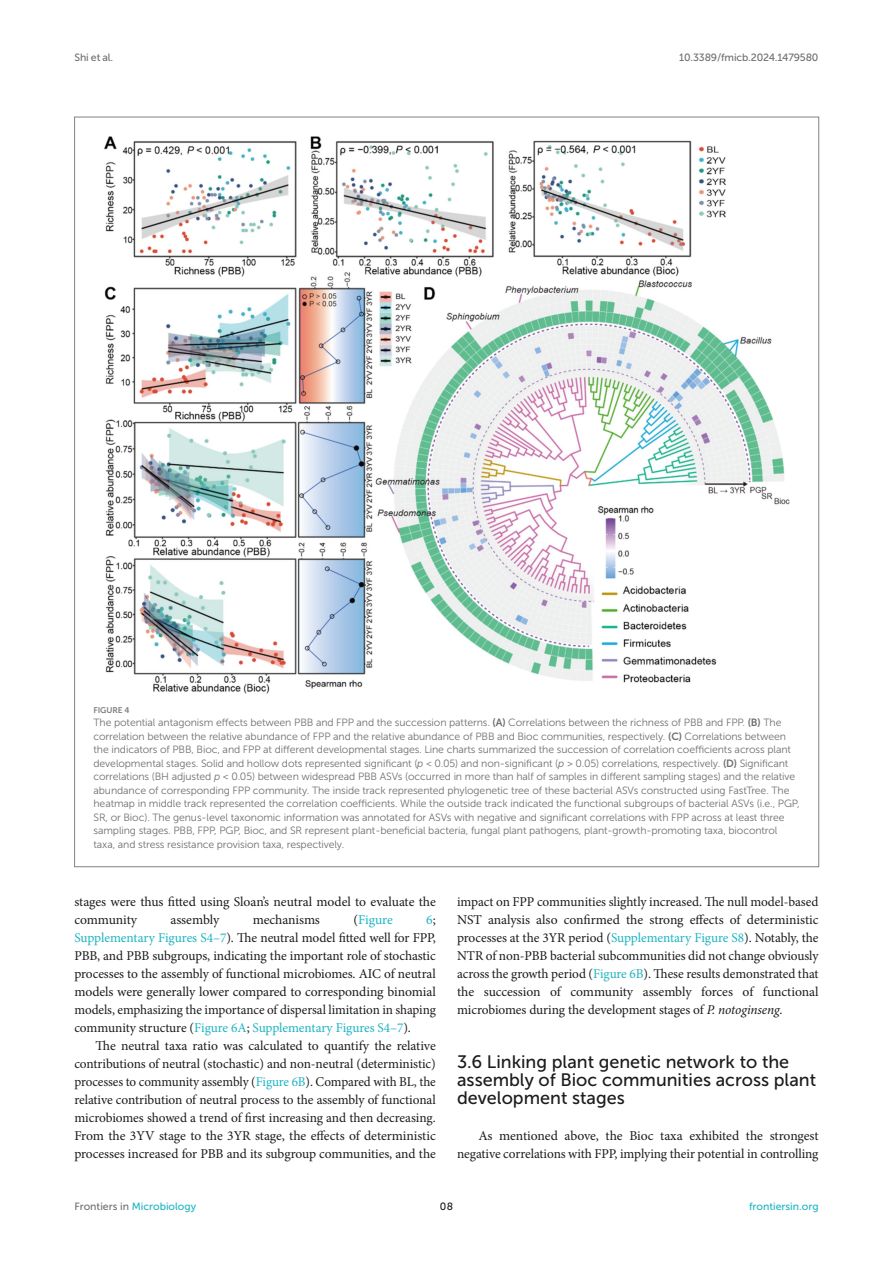
<style>
.page{position:relative;width:893px;height:1263px;background:#fff}
.page>*{position:absolute;margin:0;border:0;box-sizing:border-box;transform-origin:0 0}
.HEAD_2{font:18px/18px "Museo Sans 500";color:#1b1c1b}
.TEXT{font:13.5px/18px "Minion Pro";letter-spacing:-.01em;color:#1b1c1b;text-align:justify}
.TEXT-2{font:13.5px "Minion Pro";letter-spacing:-.005em;color:#1db5c3}
.FIG_LEG{font:10.5px/13.5px "Museo Sans 300";letter-spacing:-.01em;color:#706f70}
.t1{font:10.5px "Museo Sans 500";color:#1db5c3}
.t2{font:10.5px "Museo Sans 500";letter-spacing:-.015em;color:#706f70}
.t3{font:10.5px "Museo Sans 500";color:#1b1c1b}
.FIG_HD{font:8.25px "Museo Sans 700";letter-spacing:-.01em;color:#7e7f7f}
.s1{font-family:"Museo Sans 700"}
.s2{font-style:italic}
.s3{color:#1b1c1b}
.s4{color:#1db5c3}
.s5{color:#706f70}
</style>
<div class="page">
<img style="left:104px;top:136px;width:686px;height:558px">
<p class="t2" style="left:74px;top:51px;width:40px">Shi et al.</p>
<p class="t2" style="left:679px;top:51px;width:141px">10.3389/fmicb.2024.1479580</p>
<p class="FIG_HD" style="left:94px;top:705px;width:37px">FIGURE 4</p>
<p class="FIG_LEG" style="left:94px;top:716px;width:708px">The potential antagonism effects between PBB and FPP and the succession patterns. <span class="s1">(A)</span> Correlations between the richness of PBB and FPP. <span class="s1">(B)</span> The correlation between the relative abundance of FPP and the relative abundance of PBB and Bioc communities, respectively. <span class="s1">(C)</span> Correlations between the indicators of PBB, Bioc, and FPP at different developmental stages. Line charts summarized the succession of correlation coefficients across plant developmental stages. Solid and hollow dots represented significant (<span class="s2">p</span> &lt; 0.05) and non-significant (<span class="s2">p</span> &gt; 0.05) correlations, respectively. <span class="s1">(D)</span> Significant correlations (BH adjusted <span class="s2">p</span> &lt; 0.05) between widespread PBB ASVs (occurred in more than half of samples in different sampling stages) and the relative abundance of corresponding FPP community. The inside track represented phylogenetic tree of these bacterial ASVs constructed using FastTree. The heatmap in middle track represented the correlation coefficients. While the outside track indicated the functional subgroups of bacterial ASVs (i.e., PGP, SR, or Bioc). The genus-level taxonomic information was annotated for ASVs with negative and significant correlations with FPP across at least three sampling stages. PBB, FPP, PGP, Bioc, and SR represent plant-beneficial bacteria, fungal plant pathogens, plant-growth-promoting taxa, biocontrol taxa, and stress resistance provision taxa, respectively.</p>
<p class="TEXT" style="left:74px;top:893px;width:363px">stages were thus fitted using Sloan’s neutral model to evaluate the community</p>
<p class="TEXT" style="left:171px;top:911px;width:50px">assembly</p>
<p class="TEXT" style="left:253px;top:911px;width:69px">mechanisms</p>
<p class="TEXT-2" style="left:353px;top:911px;width:41px"><span class="s3">(</span>Figure</p>
<p class="TEXT" style="left:74px;top:911px;width:363px;text-indent:352px"><span class="s4">6</span>; <span class="s4">Supplementary Figures S4–7</span>). The neutral model fitted well for FPP, PBB, and PBB subgroups, indicating the important role of stochastic processes to the assembly of functional microbiomes. AIC of neutral models were generally lower compared to corresponding binomial models, emphasizing the importance of dispersal limitation in shaping community structure (<span class="s4">Figure 6A</span>; <span class="s4">Supplementary Figures S4–7</span>).</p>
<p class="TEXT" style="left:74px;top:1037px;width:363px;text-indent:21px">The neutral taxa ratio was calculated to quantify the relative contributions of neutral (stochastic) and non-neutral (deterministic) processes to community assembly (<span class="s4">Figure 6B</span>). Compared with BL, the relative contribution of neutral process to the assembly of functional microbiomes showed a trend of first increasing and then decreasing.<br>From the 3YV stage to the 3YR stage, the effects of deterministic processes increased for PBB and its subgroup communities, and the</p>
<p class="TEXT" style="left:457px;top:893px;width:363px">impact on FPP communities slightly increased. The null model-based NST analysis also confirmed the strong effects of deterministic processes at the 3YR period (<span class="s4">Supplementary Figure S8</span>). Notably, the NTR of non-PBB bacterial subcommunities did not change obviously across the growth period (<span class="s4">Figure 6B</span>). These results demonstrated that the succession of community assembly forces of functional microbiomes during the development stages of <span class="s2">P. notoginseng</span>.</p>
<p class="HEAD_2" style="left:457px;top:1053px;width:360px">3.6 Linking plant genetic network to the assembly of Bioc communities across plant development stages</p>
<p class="TEXT" style="left:457px;top:1127px;width:363px;text-align:right">As mentioned above, the Bioc taxa exhibited the strongest negative correlations with FPP, implying their potential in controlling</p>
<p class="t1" style="left:74px;top:1200px;width:123px"><span class="s5">Frontiers in</span> Microbiology</p>
<p class="t3" style="left:440px;top:1200px;width:15px">08</p>
<p class="t1" style="left:749px;top:1200px;width:71px">frontiersin.org</p>
</div>
